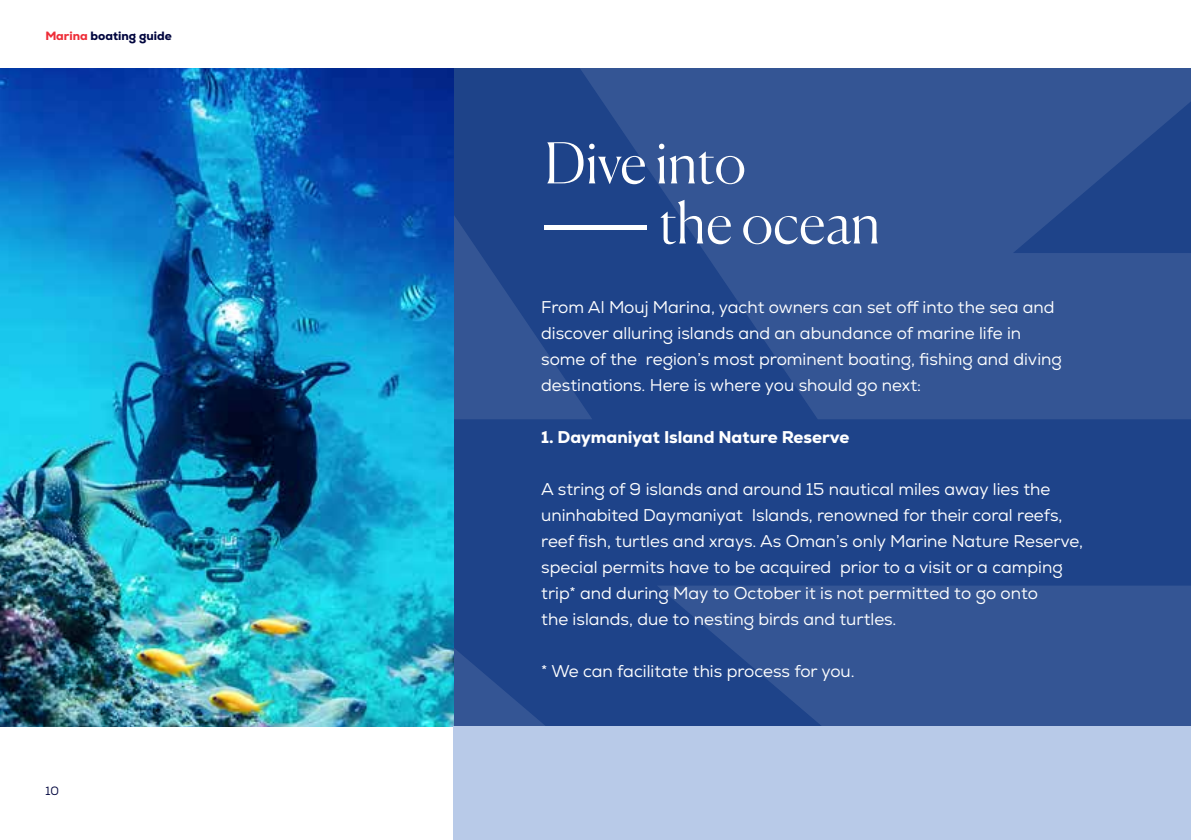
<style>
.page{position:relative;width:1191px;height:840px;background:#fff}
.page>*{position:absolute;margin:0;border:0;box-sizing:border-box;transform-origin:0 0}
.t1{font:300 56px/60px "Canela";letter-spacing:-.005em;color:#fff}
.t2{font:17px/26px "Nexa";color:#fff}
.t3{font:800 17px "Nexa";color:#fff}
.t4{font:800 12px "Nexa";color:#00053e}
.t5{font:12px "Nexa";color:#00053e}
.s1{color:#ee2d38}
</style>
<div class="page">
<div style="left:454px;top:68px;width:737px;height:658px;background:#1e4389"></div>
<svg style="left:454px;top:648px;width:91px;height:78px;fill:#2e5191"></svg>
<svg style="left:658px;top:586px;width:532px;height:140px;fill:#345594"></svg>
<svg style="left:454px;top:68px;width:736px;height:351px;fill:#345594"></svg>
<hr style="left:1190px;top:68px;width:1px;height:658px;background:#000">
<img style="left:0;top:68px;width:454px;height:658px">
<div style="left:454px;top:726px;width:737px;height:113px;background:#b8cae8"></div>
<div style="left:544px;top:224px;width:102px;height:5px;background:#fff"></div>
<p class="t4" style="left:45px;top:28px;width:128px"><span class="s1">Marina</span> boating guide</p>
<p class="t5" style="left:45px;top:782px;width:15px">10</p>
<h1 class="t1" style="left:659px;top:128px;width:223px;text-indent:-115px">Dive into<br>the ocean</h1>
<p class="t2" style="left:541px;top:294px;width:522px">From Al Mouj Marina, yacht owners can set off into the sea and discover alluring islands and an abundance of marine life in some of the region’s most prominent boating, fishing and diving destinations. Here is where you should go next:</p>
<p class="t3" style="left:541px;top:426px;width:310px">1. Daymaniyat Island Nature Reserve</p>
<p class="t2" style="left:541px;top:476px;width:543px">A string of 9 islands and around 15 nautical miles away lies the uninhabited Daymaniyat Islands, renowned for their coral reefs, reef fish, turtles and xrays. As Oman’s only Marine Nature Reserve, special permits have to be acquired prior to a visit or a camping trip* and during May to October it is not permitted to go onto<br>the islands, due to nesting birds and turtles.</p>
<p class="t2" style="left:541px;top:658px;width:315px">* We can facilitate this process for you.</p>
</div>
